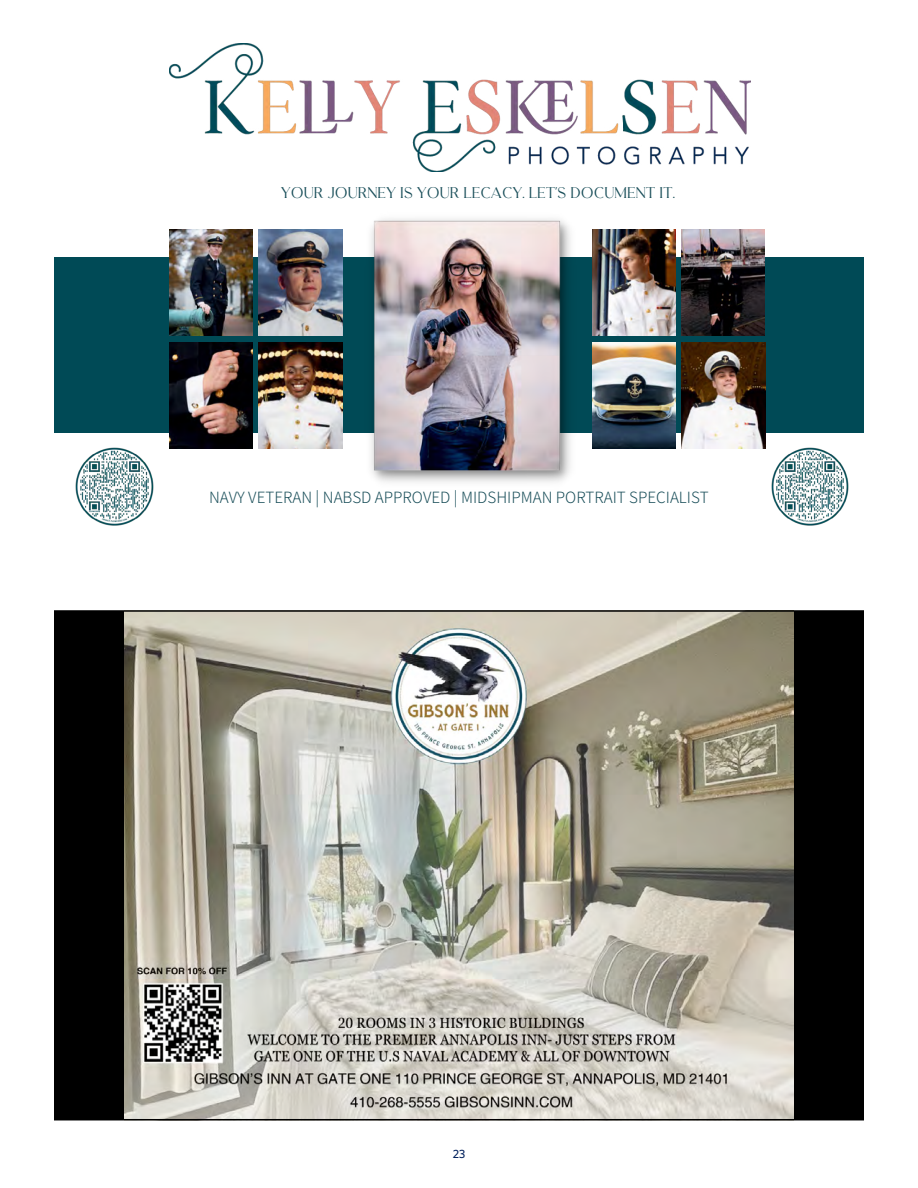
<style>
.page{position:relative;width:918px;height:1188px;background:#fff}
.page>*{position:absolute;margin:0;border:0;box-sizing:border-box;transform-origin:0 0}
.t1{font:300 17.25px "Assistant";color:#194e59}
.t2{font:15.45px "Carentro";color:#194e59}
.t3{font:500 12px "Whitney";color:#00205c}
</style>
<div class="page">
<div style="left:55px;top:611px;width:808px;height:509px;background:#000"></div>
<img style="left:124px;top:613px;width:670px;height:504px">
<div style="left:54px;top:258px;width:810px;height:175px;background:#004a56"></div>
<img style="left:258px;top:230px;width:79px;height:106px">
<img style="left:681px;top:230px;width:84px;height:106px">
<img style="left:258px;top:343px;width:79px;height:106px">
<img style="left:337px;top:219px;width:260px;height:263px">
<img style="left:169px;top:230px;width:84px;height:106px">
<img style="left:592px;top:230px;width:84px;height:106px">
<img style="left:169px;top:343px;width:84px;height:106px">
<img style="left:592px;top:343px;width:84px;height:106px">
<img style="left:169px;top:44px;width:581px;height:128px">
<img style="left:771px;top:447px;width:78px;height:79px">
<img style="left:681px;top:343px;width:84px;height:106px">
<img style="left:75px;top:447px;width:79px;height:79px">
<p class="t2" style="left:281px;top:184px;width:396px">YOUR JOURNEY IS YOUR LECACY. LET'S DOCUMENT IT.</p>
<p class="t1" style="left:209px;top:485px;width:501px">NAVY VETERAN | NABSD APPROVED | MIDSHIPMAN PORTRAIT SPECIALIST</p>
<p class="t3" style="left:453px;top:1146px;width:14px">23</p>
</div>
